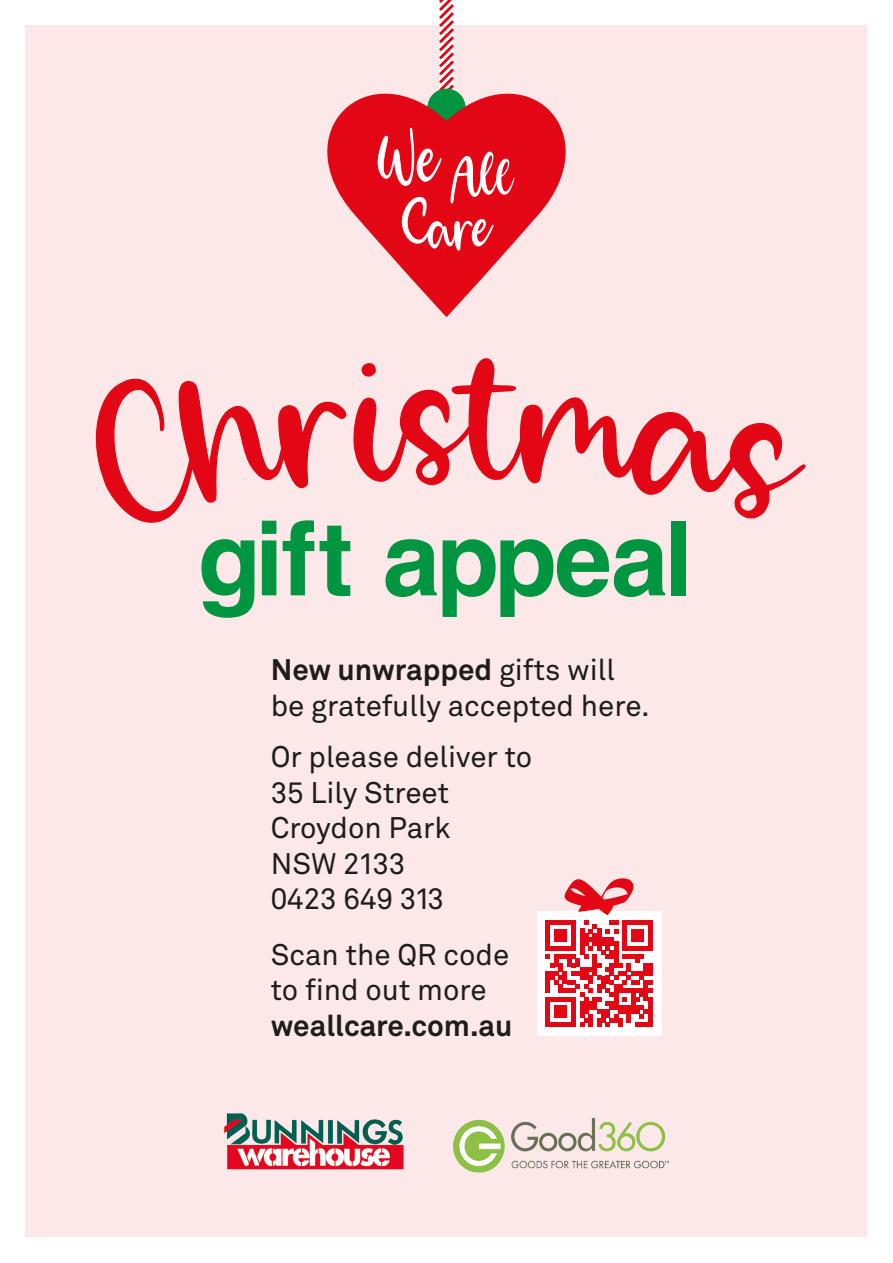
<style>
.page{position:relative;width:893px;height:1263px;background:#fff}
.page>*{position:absolute;margin:0;border:0;box-sizing:border-box;transform-origin:0 0}
.t1{font:700 103.2px "Helvetica";letter-spacing:-.03em;color:#009641}
.t2{font:29.55px/35.4px "Akkurat Pro";color:#1d1d1b}
.t3{font:700 29.55px/35.4px "Akkurat Pro";color:#1d1d1b}
.s1{font-weight:700}
.s2{font-weight:400}
</style>
<div class="page">
<div style="left:26px;top:26px;width:841px;height:1211px;background:#fce7e9"></div>
<svg style="left:436px;top:0;width:21px;height:62px"></svg>
<svg style="left:327px;top:62px;width:239px;height:255px"></svg>
<svg style="left:378px;top:128px;width:136px;height:123px;background:#e7323e"></svg>
<svg style="left:96px;top:378px;width:250px;height:145px"></svg>
<svg style="left:353px;top:358px;width:453px;height:161px"></svg>
<img style="left:224px;top:1113px;width:180px;height:57px">
<img style="left:454px;top:1118px;width:215px;height:55px">
<div style="left:537px;top:911px;width:124px;height:125px;background:#fff"></div>
<svg style="left:546px;top:878px;width:106px;height:149px"></svg>
<p class="t1" style="left:198px;top:476px;width:496px">gift appeal</p>
<p class="t2" style="left:271px;top:653px;width:381px"><span class="s1">New unwrapped</span> gifts will be gratefully accepted here.</p>
<p class="t2" style="left:271px;top:740px;width:263px">Or please deliver to</p>
<p class="t2" style="left:271px;top:776px;width:180px">35 Lily Street</p>
<p class="t2" style="left:271px;top:811px;width:181px">Croydon Park</p>
<p class="t2" style="left:271px;top:846px;width:136px">NSW 2133</p>
<p class="t2" style="left:271px;top:882px;width:175px">0423 649 313</p>
<p class="t2" style="left:271px;top:937px;width:240px">Scan the QR code</p>
<p class="t3" style="left:271px;top:972px;width:243px"><span class="s2">to find out more </span>weallcare.com.au</p>
</div>
